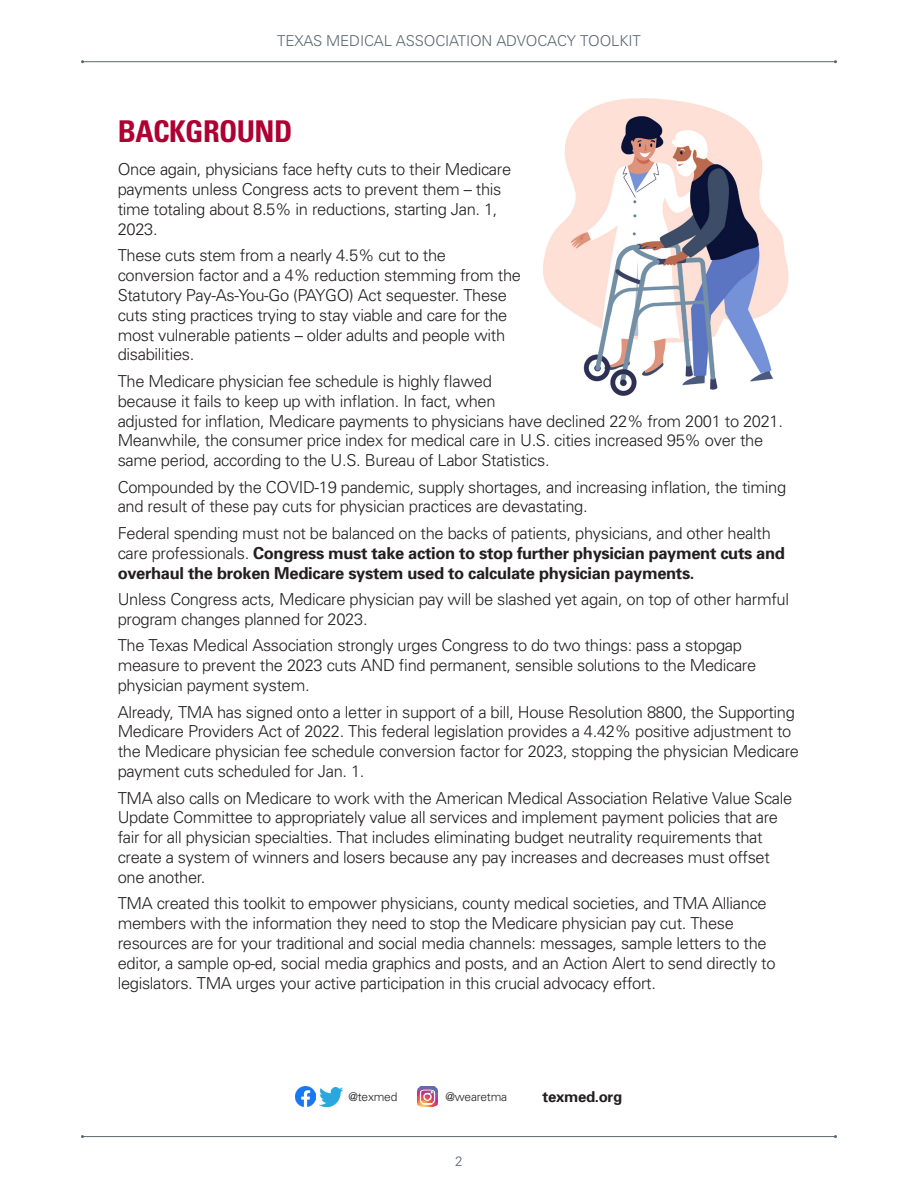
<style>
.page{position:relative;width:918px;height:1188px;background:#fff}
.page>*{position:absolute;margin:0;border:0;box-sizing:border-box;transform-origin:0 0}
.t1{font:700 condensed 30px "Univers";letter-spacing:-.02em;color:#ae0032}
.t2{font:300 16.5px/19.8px "Univers";letter-spacing:-.02em;color:#231f20}
.t3{font:700 16.5px/19.8px "Univers";letter-spacing:-.02em;color:#231f20}
.t4{font:300 15px "Univers";letter-spacing:-.01em;color:#5a6670}
.t5{font:700 15px "Univers";letter-spacing:-.02em;color:#231f20}
.t6{font:300 13.5px "Univers";color:#5a6670}
.t7{font:300 12px "Univers";letter-spacing:-.02em;color:#231f20}
.s1{font-weight:300}
</style>
<div class="page">
<hr style="left:82px;top:1136px;width:754px;height:1px;background:#5a6670">
<hr style="left:82px;top:61px;width:754px;height:1px;background:#5a6670">
<img style="left:296px;top:1087px;width:20px;height:20px">
<img style="left:418px;top:1087px;width:20px;height:2px">
<svg style="left:418px;top:1089px;width:20px;height:18px"></svg>
<img style="left:319px;top:1088px;width:23px;height:18px">
<img style="left:543px;top:98px;width:246px;height:298px">
<p class="t4" style="left:277px;top:31px;width:365px">TEXAS MEDICAL ASSOCIATION ADVOCACY TOOLKIT</p>
<h1 class="t1" style="left:118px;top:113px;width:176px">BACKGROUND</h1>
<p class="t2" style="left:118px;top:160px;width:395px">Once again, physicians face hefty cuts to their Medicare payments unless Congress acts to prevent them – this time totaling about 8.5% in reductions, starting Jan. 1, 2023.</p>
<p class="t2" style="left:118px;top:246px;width:405px">These cuts stem from a nearly 4.5% cut to the conversion factor and a 4% reduction stemming from the Statutory Pay-As-You-Go (PAYGO) Act sequester. These cuts sting practices trying to stay viable and care for the most vulnerable patients – older adults and people with disabilities.</p>
<p class="t2" style="left:118px;top:371px;width:667px">The Medicare physician fee schedule is highly flawed<br>because it fails to keep up with inflation. In fact, when<br>adjusted for inflation, Medicare payments to physicians have declined 22% from 2001 to 2021.<br>Meanwhile, the consumer price index for medical care in U.S. cities increased 95% over the same period, according to the U.S. Bureau of Labor Statistics.</p>
<p class="t2" style="left:118px;top:477px;width:670px">Compounded by the COVID-19 pandemic, supply shortages, and increasing inflation, the timing and result of these pay cuts for physician practices are devastating.</p>
<p class="t3" style="left:118px;top:523px;width:669px"><span class="s1">Federal spending must not be balanced on the backs of patients, physicians, and other health care professionals.</span> Congress must take action to stop further physician payment cuts and overhaul the broken Medicare system used to calculate physician payments.</p>
<p class="t2" style="left:118px;top:589px;width:673px">Unless Congress acts, Medicare physician pay will be slashed yet again, on top of other harmful program changes planned for 2023.</p>
<p class="t2" style="left:118px;top:636px;width:640px">The Texas Medical Association strongly urges Congress to do two things: pass a stopgap measure to prevent the 2023 cuts AND find permanent, sensible solutions to the Medicare physician payment system.</p>
<p class="t2" style="left:118px;top:702px;width:683px">Already, TMA has signed onto a letter in support of a bill, House Resolution 8800, the Supporting Medicare Providers Act of 2022. This federal legislation provides a 4.42% positive adjustment to the Medicare physician fee schedule conversion factor for 2023, stopping the physician Medicare payment cuts scheduled for Jan. 1.</p>
<p class="t2" style="left:118px;top:788px;width:676px">TMA also calls on Medicare to work with the American Medical Association Relative Value Scale Update Committee to appropriately value all services and implement payment policies that are fair for all physician specialties. That includes eliminating budget neutrality requirements that create a system of winners and losers because any pay increases and decreases must offset one another.</p>
<p class="t2" style="left:118px;top:894px;width:659px">TMA created this toolkit to empower physicians, county medical societies, and TMA Alliance members with the information they need to stop the Medicare physician pay cut. These resources are for your traditional and social media channels: messages, sample letters to the editor, a sample op-ed, social media graphics and posts, and an Action Alert to send directly to legislators. TMA urges your active participation in this crucial advocacy effort.</p>
<p class="t7" style="left:349px;top:1090px;width:50px">@texmed</p>
<p class="t7" style="left:445px;top:1090px;width:63px">@wearetma</p>
<p class="t5" style="left:543px;top:1088px;width:81px">texmed.org</p>
<p class="t6" style="left:455px;top:1153px;width:9px">2</p>
</div>
